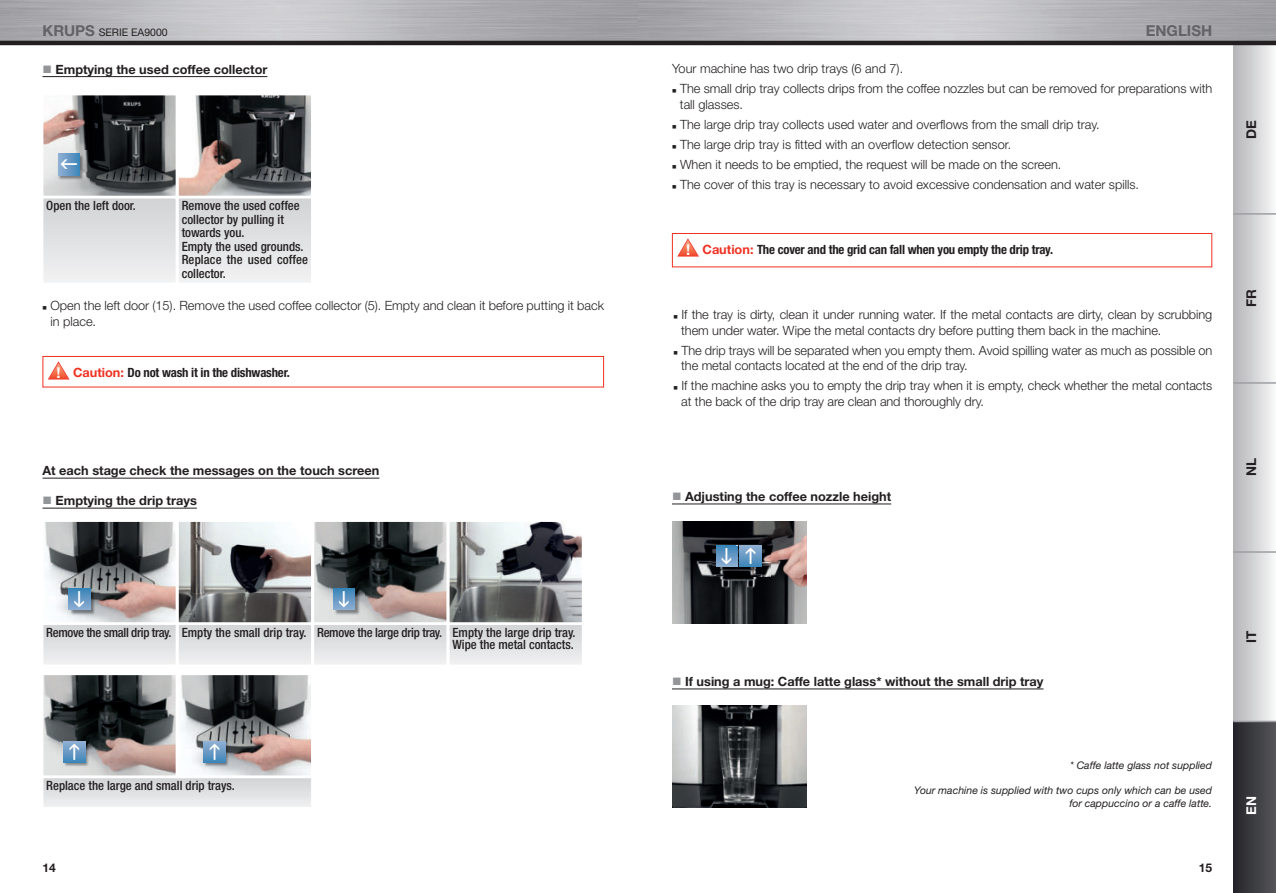
<style>
.page{position:relative;width:1276px;height:893px;background:#fff}
.page>*{position:absolute;margin:0;border:0;box-sizing:border-box;transform-origin:0 0}
.t1{font:700 15px "Helvetica Neue";color:#636366}
.t2{font:700 13.5px "Helvetica Neue";color:#231f20}
.t3{font:700 13.5px "Helvetica Neue";color:#fff}
.t4{font:300 12.75px/15.8px "Helvetica Neue";color:#231f20}
.t5{font:500 condensed 12.75px/13.5px "Helvetica Neue";color:#231f20}
.t6{font:700 12.75px "Helvetica Neue";color:#231f20}
.t7{font:700 condensed 12.75px "Helvetica Neue";letter-spacing:-.015em;color:#231f20}
.t8{font:500 condensed 12.75px "Helvetica Neue";letter-spacing:-.025em;color:#231f20}
.t9{font:500 condensed 12.75px "Helvetica Neue";letter-spacing:-.02em;color:#231f20}
.t10{font:700 12px "Helvetica Neue";color:#231f20}
.t11{font:italic 10.5px/12.6px "Helvetica Neue";color:#231f20;text-align:right}
.t12{font:10.5px "Helvetica Neue";color:#231f20}
.s1{font-weight:700;font-size:15px;color:#636366}
.s2{color:#939598}
.s3{font-stretch:normal;font-size:15px;color:#fff}
.s4{font-stretch:normal;color:#ef3122}
</style>
<div class="page">
<div style="left:1233px;top:45px;width:42px;height:169px;background:linear-gradient(to right,#b3b3b7,#f5f5f6)"></div>
<div style="left:1233px;top:214px;width:42px;height:169px;background:linear-gradient(to right,#b3b3b7,#f5f5f6)"></div>
<div style="left:1233px;top:383px;width:42px;height:169px;background:linear-gradient(to right,#b3b3b7,#f5f5f6)"></div>
<div style="left:1233px;top:552px;width:42px;height:169px;background:linear-gradient(to right,#b3b3b7,#f5f5f6)"></div>
<div style="left:1233px;top:722px;width:43px;height:171px;background:linear-gradient(to right,#242429,#545559)"></div>
<hr style="left:1233px;top:213px;width:43px;height:2px;background:#9d9fa2">
<hr style="left:1233px;top:382px;width:43px;height:2px;background:#9d9fa2">
<hr style="left:1233px;top:551px;width:43px;height:2px;background:#9d9fa2">
<hr style="left:1233px;top:721px;width:43px;height:1px;background:#9d9fa2">
<svg style="left:0;top:0;width:638px;height:41px;background:#b5b4b8"></svg>
<hr style="left:638px;top:41px;width:638px;height:4px;background:#231f20">
<hr style="left:0;top:41px;width:638px;height:4px;background:#231f20">
<hr style="left:672px;top:504px;width:219px;height:1px;background:#231f20">
<img style="left:672px;top:521px;width:134px;height:102px">
<img style="left:712px;top:541px;width:59px;height:35px">
<svg style="left:716px;top:545px;width:6px;height:21px"></svg>
<svg style="left:740px;top:545px;width:21px;height:21px"></svg>
<hr style="left:672px;top:689px;width:371px;height:1px;background:#231f20">
<img style="left:672px;top:706px;width:134px;height:102px">
<div style="left:672px;top:233px;width:540px;height:34px;border:1px solid #ef3122"></div>
<svg style="left:677px;top:238px;width:22px;height:19px"></svg>
<hr style="left:43px;top:478px;width:336px;height:1px;background:#231f20">
<hr style="left:43px;top:508px;width:154px;height:1px;background:#231f20">
<img style="left:45px;top:97px;width:129px;height:98px">
<div style="left:43px;top:95px;width:133px;height:102px;border:1px solid #fff"></div>
<img style="left:180px;top:97px;width:130px;height:98px">
<div style="left:178px;top:95px;width:134px;height:102px;border:1px solid #fff"></div>
<div style="left:43px;top:198px;width:133px;height:85px;background:linear-gradient(to bottom,#d1d2d5,#f1f2f3)"></div>
<div style="left:43px;top:198px;width:133px;height:85px;border:1px solid #fff"></div>
<div style="left:179px;top:198px;width:132px;height:85px;background:linear-gradient(to bottom,#d1d2d5,#f1f2f3)"></div>
<div style="left:178px;top:198px;width:134px;height:85px;border:1px solid #fff"></div>
<img style="left:55px;top:150px;width:34px;height:35px">
<div style="left:58px;top:154px;width:22px;height:21px;background:linear-gradient(to right,#92b0d3,#4287ba)"></div>
<hr style="left:43px;top:76px;width:224px;height:1px;background:#231f20">
<div style="left:43px;top:356px;width:561px;height:31px;border:1px solid #ef3122"></div>
<svg style="left:48px;top:361px;width:21px;height:18px"></svg>
<img style="left:45px;top:523px;width:129px;height:98px">
<div style="left:43px;top:521px;width:133px;height:102px;border:1px solid #fff"></div>
<img style="left:180px;top:523px;width:130px;height:98px">
<div style="left:178px;top:521px;width:134px;height:102px;border:1px solid #fff"></div>
<img style="left:451px;top:523px;width:130px;height:98px">
<div style="left:449px;top:521px;width:134px;height:102px;border:1px solid #fff"></div>
<img style="left:315px;top:523px;width:130px;height:98px">
<div style="left:313px;top:521px;width:134px;height:102px;border:1px solid #fff"></div>
<div style="left:43px;top:625px;width:133px;height:40px;background:linear-gradient(to bottom,#d2d3d5,#f0f0f1)"></div>
<div style="left:43px;top:624px;width:133px;height:41px;border:1px solid #fff"></div>
<div style="left:179px;top:625px;width:132px;height:40px;background:linear-gradient(to bottom,#d2d3d5,#f0f0f1)"></div>
<div style="left:178px;top:624px;width:134px;height:41px;border:1px solid #fff"></div>
<div style="left:449px;top:625px;width:133px;height:40px;background:linear-gradient(to bottom,#d2d3d5,#f0f0f1)"></div>
<div style="left:449px;top:624px;width:134px;height:41px;border:1px solid #fff"></div>
<div style="left:314px;top:625px;width:132px;height:40px;background:linear-gradient(to bottom,#d2d3d5,#f0f0f1)"></div>
<div style="left:313px;top:624px;width:134px;height:41px;border:1px solid #fff"></div>
<img style="left:45px;top:676px;width:129px;height:98px">
<div style="left:43px;top:674px;width:133px;height:102px;border:1px solid #fff"></div>
<img style="left:181px;top:676px;width:129px;height:98px">
<div style="left:178px;top:674px;width:134px;height:102px;border:1px solid #fff"></div>
<div style="left:43px;top:778px;width:268px;height:29px;background:linear-gradient(to right,#e1e1e3,#e1e1e3)"></div>
<div style="left:43px;top:777px;width:269px;height:31px;border:1px solid #fff"></div>
<img style="left:330px;top:585px;width:34px;height:34px">
<div style="left:333px;top:588px;width:22px;height:22px;background:linear-gradient(to bottom,#3983b7,#8aacd1)"></div>
<img style="left:65px;top:585px;width:35px;height:34px">
<div style="left:69px;top:588px;width:21px;height:22px;background:linear-gradient(to bottom,#3983b7,#8aacd1)"></div>
<img style="left:200px;top:738px;width:35px;height:34px">
<div style="left:204px;top:741px;width:21px;height:22px;background:linear-gradient(to bottom,#92b0d3,#4287ba)"></div>
<img style="left:60px;top:738px;width:35px;height:34px">
<div style="left:64px;top:741px;width:21px;height:22px;background:linear-gradient(to bottom,#92b0d3,#4287ba)"></div>
<svg style="left:722px;top:545px;width:15px;height:21px"></svg>
<svg style="left:746px;top:548px;width:9px;height:16px"></svg>
<svg style="left:61px;top:160px;width:16px;height:9px"></svg>
<svg style="left:75px;top:591px;width:9px;height:16px"></svg>
<svg style="left:339px;top:591px;width:10px;height:16px"></svg>
<svg style="left:70px;top:744px;width:9px;height:16px"></svg>
<svg style="left:210px;top:744px;width:9px;height:16px"></svg>
<p class="t12" style="left:43px;top:29px;width:127px"><span class="s1">KRUPS</span> SERIE EA9000</p>
<p class="t1" style="left:1145px;top:25px;width:68px">ENGLISH</p>
<p class="t6" style="left:43px;top:65px;width:226px"><span class="s2">■</span> Emptying the used coffee collector</p>
<p class="t5" style="left:46px;top:200px;width:91px">Open the left door.</p>
<p class="t5" style="left:182px;top:200px;width:128px">Remove the used coffee collector by pulling it towards you.<br>Empty the used grounds.<br>Replace the used coffee collector.</p>
<p class="t4" style="left:50px;top:299px;width:555px;text-indent:-8px">■ Open the left door (15). Remove the used coffee collector (5). Empty and clean it before putting it back in place.</p>
<p class="t7" style="left:57px;top:367px;width:235px"><span class="s3">!</span> <span class="s4">Caution:</span> Do not wash it in the dishwasher.</p>
<p class="t6" style="left:43px;top:466px;width:338px">At each stage check the messages on the touch screen</p>
<p class="t6" style="left:43px;top:496px;width:156px"><span class="s2">■</span> Emptying the drip trays</p>
<p class="t4" style="left:672px;top:62px;width:233px">Your machine has two drip trays (6 and 7).</p>
<p class="t4" style="left:680px;top:82px;width:534px;text-indent:-8px">■ The small drip tray collects drips from the coffee nozzles but can be removed for preparations with tall glasses.</p>
<p class="t4" style="left:672px;top:117px;width:429px">■ The large drip tray collects used water and overflows from the small drip tray.</p>
<p class="t4" style="left:672px;top:137px;width:341px">■ The large drip tray is fitted with an overflow detection sensor.</p>
<p class="t4" style="left:672px;top:157px;width:391px">■ When it needs to be emptied, the request will be made on the screen.</p>
<p class="t4" style="left:672px;top:177px;width:468px">■ The cover of this tray is necessary to avoid excessive condensation and water spills.</p>
<p class="t7" style="left:686px;top:244px;width:368px"><span class="s3">!</span> <span class="s4">Caution:</span> The cover and the grid can fall when you empty the drip tray.</p>
<p class="t4" style="left:681px;top:308px;width:532px;text-indent:-8px">■ If the tray is dirty, clean it under running water. If the metal contacts are dirty, clean by scrubbing them under water. Wipe the metal contacts dry before putting them back in the machine.</p>
<p class="t4" style="left:681px;top:343px;width:532px;text-indent:-8px">■ The drip trays will be separated when you empty them. Avoid spilling water as much as possible on the metal contacts located at the end of the drip tray.</p>
<p class="t4" style="left:681px;top:379px;width:532px;text-indent:-8px">■ If the machine asks you to empty the drip tray when it is empty, check whether the metal contacts at the back of the drip tray are clean and thoroughly dry.</p>
<p class="t6" style="left:672px;top:492px;width:221px"><span class="s2">■</span> Adjusting the coffee nozzle height</p>
<p class="t2" style="left:1246px;top:139px;width:20px;rotate:-90deg">DE</p>
<p class="t2" style="left:1246px;top:307px;width:19px;rotate:-90deg">FR</p>
<p class="t2" style="left:1246px;top:476px;width:19px;rotate:-90deg">NL</p>
<p class="t8" style="left:46px;top:628px;width:262px">Remove the small drip tray. Empty the small drip tray.</p>
<p class="t5" style="left:452px;top:628px;width:125px;line-height:12px">Empty the large drip tray.<br>Wipe the metal contacts.</p>
<p class="t9" style="left:317px;top:628px;width:127px">Remove the large drip tray.</p>
<p class="t2" style="left:1246px;top:643px;width:14px;rotate:-90deg">IT</p>
<p class="t6" style="left:672px;top:677px;width:373px"><span class="s2">■</span> If using a mug: Caffe latte glass* without the small drip tray</p>
<p class="t11" style="left:1070px;top:760px;width:144px">* Caffe latte glass not supplied</p>
<p class="t5" style="left:46px;top:780px;width:190px">Replace the large and small drip trays.</p>
<p class="t11" style="left:914px;top:785px;width:299px">Your machine is supplied with two cups only which can be used for cappuccino or a caffe latte.</p>
<p class="t3" style="left:1246px;top:815px;width:20px;rotate:-90deg">EN</p>
<p class="t10" style="left:43px;top:864px;width:15px">14</p>
<p class="t10" style="left:1198px;top:863px;width:15px">15</p>
</div>
